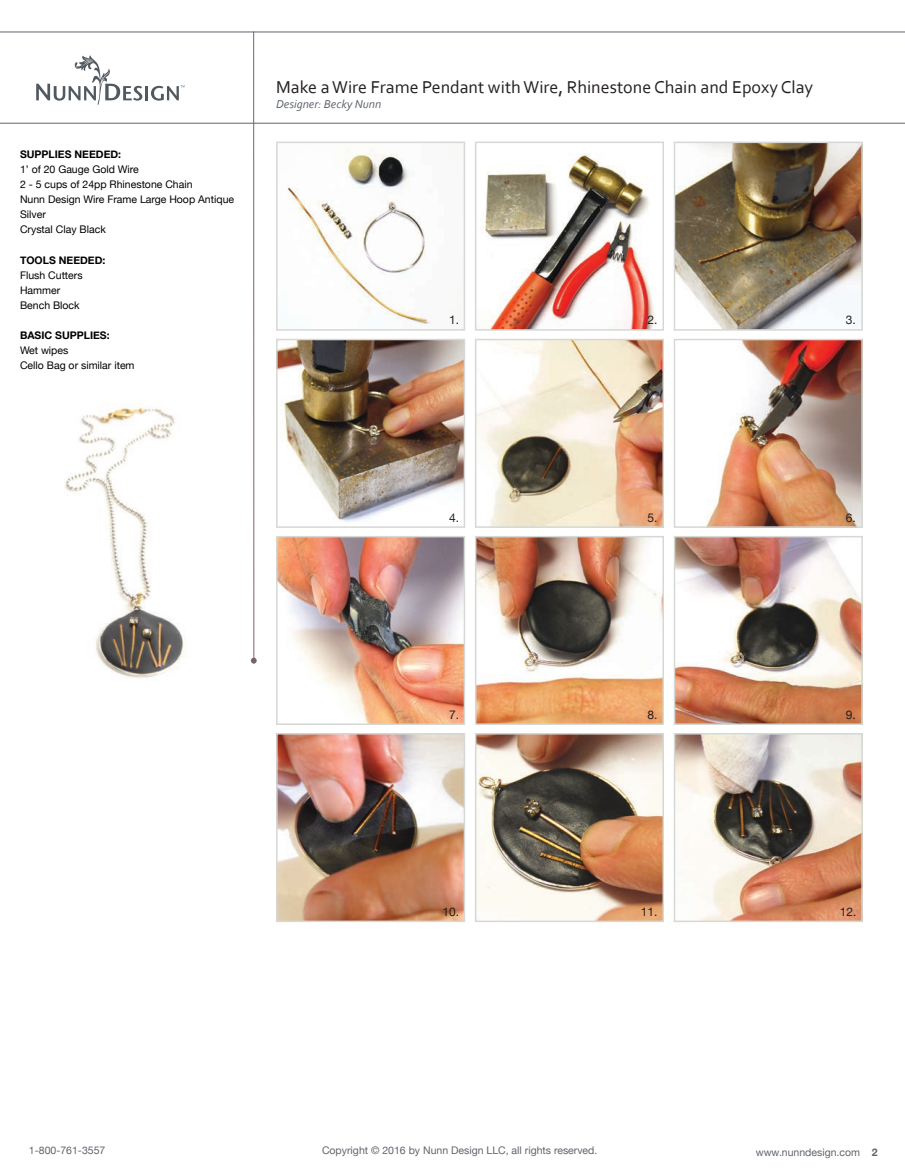
<style>
.page{position:relative;width:905px;height:1175px;background:#fff}
.page>*{position:absolute;margin:0;border:0;box-sizing:border-box;transform-origin:0 0}
.t1{font:18px "Corbel";color:#231f20}
.t2{font:12px "Helvetica Neue";color:#231f20}
.t3{font:italic 12px "Corbel";color:#5f656d}
.t4{font:10.5px/15px "Helvetica Neue";color:#000}
.t5{font:10.5px "Helvetica Neue";color:#5f656d}
.t6{font:700 10.5px "Helvetica Neue";color:#000}
.s1{font-weight:700}
</style>
<div class="page">
<hr style="left:0;top:32px;width:904px;height:1px;background:#5f656d">
<hr style="left:0;top:123px;width:904px;height:1px;background:#5f656d">
<svg style="left:36px;top:55px;width:106px;height:50px"></svg>
<hr style="left:145px;top:86px;width:3px;height:14px;background:#515960">
<svg style="left:151px;top:85px;width:34px;height:16px"></svg>
<hr style="left:253px;top:32px;width:1px;height:631px;background:#7a6368">
<svg style="left:251px;top:657px;width:6px;height:6px"></svg>
<img style="left:287px;top:153px;width:144px;height:173px">
<div style="left:276px;top:142px;width:189px;height:189px;border:2px solid #d5d8d4"></div>
<img style="left:279px;top:342px;width:183px;height:180px">
<div style="left:276px;top:339px;width:189px;height:189px;border:2px solid #d5d8d4"></div>
<img style="left:279px;top:539px;width:183px;height:183px">
<div style="left:276px;top:536px;width:189px;height:189px;border:2px solid #d5d8d4"></div>
<img style="left:279px;top:736px;width:183px;height:183px">
<div style="left:276px;top:733px;width:189px;height:189px;border:2px solid #d5d8d4"></div>
<img style="left:483px;top:153px;width:172px;height:175px">
<div style="left:475px;top:142px;width:189px;height:189px;border:2px solid #d5d8d4"></div>
<img style="left:478px;top:342px;width:183px;height:183px">
<div style="left:475px;top:339px;width:189px;height:189px;border:2px solid #d5d8d4"></div>
<img style="left:478px;top:539px;width:183px;height:183px">
<div style="left:475px;top:536px;width:189px;height:189px;border:2px solid #d5d8d4"></div>
<img style="left:478px;top:736px;width:183px;height:183px">
<div style="left:475px;top:733px;width:189px;height:189px;border:2px solid #d5d8d4"></div>
<img style="left:676px;top:736px;width:183px;height:183px">
<div style="left:673px;top:733px;width:189px;height:189px;border:2px solid #d5d8d4"></div>
<img style="left:676px;top:145px;width:183px;height:183px">
<div style="left:673px;top:142px;width:189px;height:189px;border:2px solid #d5d8d4"></div>
<img style="left:706px;top:342px;width:153px;height:183px">
<div style="left:673px;top:339px;width:189px;height:189px;border:2px solid #d5d8d4"></div>
<img style="left:676px;top:539px;width:183px;height:183px">
<div style="left:673px;top:536px;width:189px;height:189px;border:2px solid #d5d8d4"></div>
<img style="left:64px;top:404px;width:121px;height:274px">
<p class="t6" style="left:20px;top:146px;width:103px">SUPPLIES NEEDED:</p>
<p class="t4" style="left:20px;top:163px;width:216px">1’ of 20 Gauge Gold Wire<br>2 - 5 cups of 24pp Rhinestone Chain<br>Nunn Design Wire Frame Large Hoop Antique<br>Silver<br>Crystal Clay Black</p>
<p class="t6" style="left:20px;top:251px;width:87px">TOOLS NEEDED:</p>
<p class="t4" style="left:20px;top:268px;width:64px">Flush Cutters<br>Hammer<br>Bench Block</p>
<p class="t6" style="left:20px;top:326px;width:91px">BASIC SUPPLIES:</p>
<p class="t4" style="left:20px;top:343px;width:116px">Wet wipes<br>Cello Bag or similar item</p>
<h1 class="t1" style="left:276px;top:76px;width:538px">Make a Wire Frame Pendant with Wire, Rhinestone Chain and Epoxy Clay</h1>
<p class="t3" style="left:276px;top:97px;width:107px">Designer: Becky Nunn</p>
<p class="t2" style="left:449px;top:311px;width:12px">1.</p>
<p class="t2" style="left:647px;top:311px;width:12px">2.</p>
<p class="t2" style="left:845px;top:311px;width:12px">3.</p>
<p class="t2" style="left:449px;top:509px;width:12px">4.</p>
<p class="t2" style="left:647px;top:509px;width:12px">5.</p>
<p class="t2" style="left:845px;top:509px;width:12px">6.</p>
<p class="t2" style="left:449px;top:706px;width:12px">7.</p>
<p class="t2" style="left:442px;top:903px;width:18px">10.</p>
<p class="t2" style="left:647px;top:706px;width:12px">8.</p>
<p class="t2" style="left:845px;top:706px;width:12px">9.</p>
<p class="t2" style="left:640px;top:903px;width:18px">11.</p>
<p class="t2" style="left:839px;top:903px;width:18px">12.</p>
<p class="t5" style="left:29px;top:1142px;width:78px">1-800-761-3557</p>
<p class="t5" style="left:322px;top:1142px;width:277px">Copyright © 2016 by Nunn Design LLC, all rights reserved.</p>
<p class="t5" style="left:755px;top:1144px;width:123px">www.nunndesign.com <span class="s1">2</span></p>
</div>
